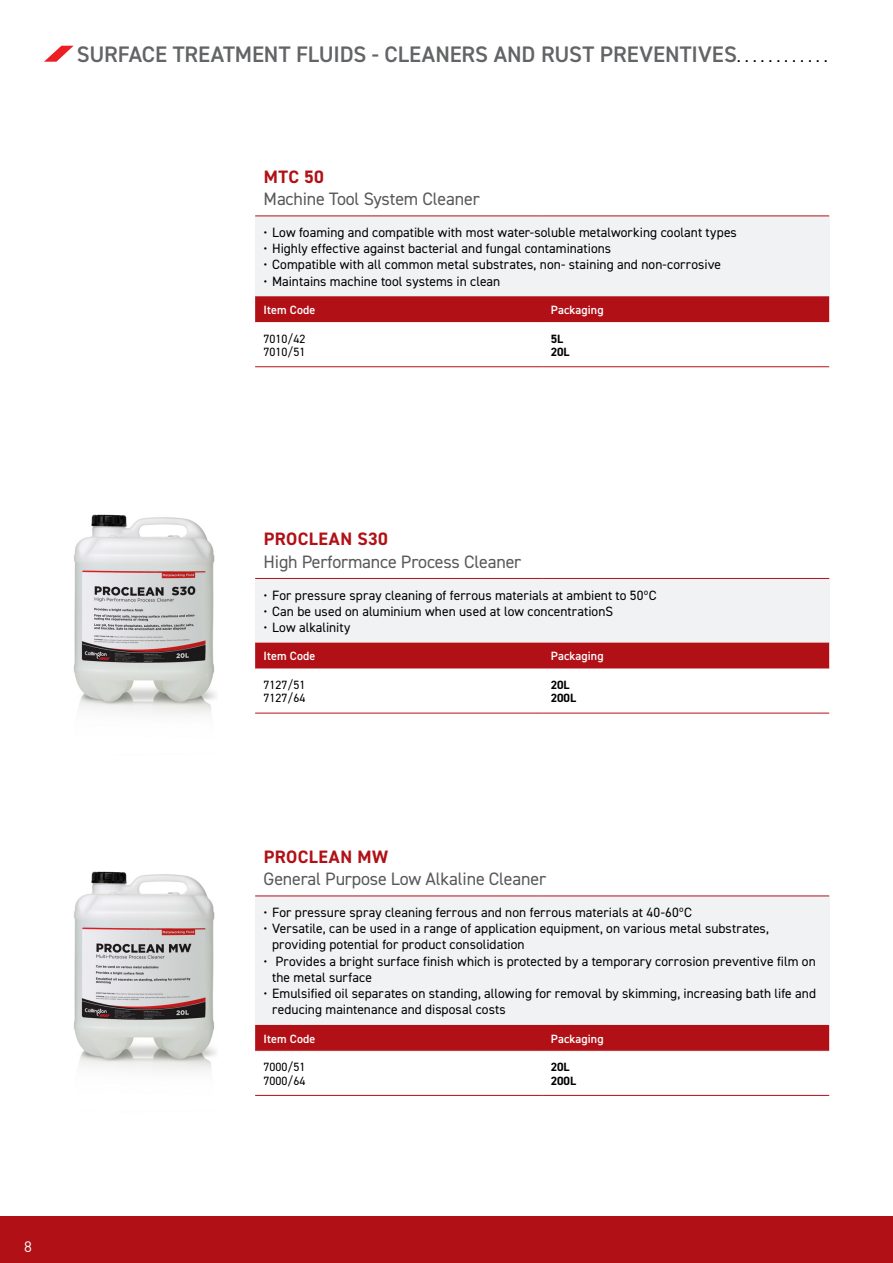
<style>
.page{position:relative;width:893px;height:1263px;background:#fff}
.page>*{position:absolute;margin:0;border:0;box-sizing:border-box;transform-origin:0 0}
.t1{font:600 22.5px "DIN2014";letter-spacing:-.005em;color:#636466}
.t2{font:18px "DIN2014";letter-spacing:-.01em;color:#58595b}
.t3{font:700 18px "DIN2014";letter-spacing:.025em;color:#b11116}
.t4{font:15px "DIN Pro";color:#fff}
.t5{font:13.5px/16.2px "DIN2014";letter-spacing:.005em;color:#000}
.t6{font:600 12px "DIN2014";letter-spacing:.01em;color:#fff}
.t7{font:12px/13.5px "DIN2014";color:#000}
.t8{font:700 12px/13.5px "DIN2014";color:#000}
.s1{font-weight:300;color:#000}
</style>
<div class="page">
<div style="left:0;top:1216px;width:893px;height:47px;background:#b11116"></div>
<img style="left:73px;top:514px;width:143px;height:200px">
<img style="left:73px;top:871px;width:143px;height:200px">
<div style="left:255px;top:578px;width:574px;height:65px;background:#f0f2f3"></div>
<div style="left:255px;top:643px;width:574px;height:26px;background:#b11116"></div>
<hr style="left:255px;top:578px;width:287px;height:1px;background:#b11116">
<hr style="left:542px;top:578px;width:287px;height:1px;background:#b11116">
<hr style="left:255px;top:713px;width:287px;height:1px;background:#b11116">
<hr style="left:542px;top:713px;width:287px;height:1px;background:#b11116">
<div style="left:255px;top:896px;width:574px;height:129px;background:#f0f2f3"></div>
<div style="left:255px;top:1025px;width:574px;height:26px;background:#b11116"></div>
<hr style="left:255px;top:895px;width:287px;height:1px;background:#b11116">
<hr style="left:542px;top:895px;width:287px;height:1px;background:#b11116">
<hr style="left:255px;top:1095px;width:287px;height:1px;background:#b11116">
<hr style="left:542px;top:1095px;width:287px;height:1px;background:#b11116">
<div style="left:255px;top:216px;width:574px;height:80px;background:#f0f2f3"></div>
<div style="left:255px;top:296px;width:574px;height:26px;background:#b11116"></div>
<hr style="left:255px;top:216px;width:287px;height:1px;background:#b11116">
<hr style="left:542px;top:216px;width:287px;height:1px;background:#b11116">
<hr style="left:255px;top:366px;width:287px;height:1px;background:#b11116">
<hr style="left:542px;top:366px;width:287px;height:1px;background:#b11116">
<svg style="left:44px;top:46px;width:30px;height:16px"></svg>
<h1 class="t1" style="left:77px;top:39px;width:753px">SURFACE TREATMENT FLUIDS - CLEANERS AND RUST PREVENTIVES<span class="s1">............</span></h1>
<h2 class="t3" style="left:264px;top:165px;width:62px">MTC 50</h2>
<h2 class="t2" style="left:264px;top:188px;width:218px">Machine Tool System Cleaner</h2>
<p class="t5" style="left:264px;top:224px;width:475px">• Low foaming and compatible with most water-soluble metalworking coolant types</p>
<p class="t5" style="left:264px;top:240px;width:349px">• Highly effective against bacterial and fungal contaminations</p>
<p class="t5" style="left:264px;top:256px;width:459px">• Compatible with all common metal substrates, non- staining and non-corrosive</p>
<p class="t5" style="left:264px;top:273px;width:238px">• Maintains machine tool systems in clean</p>
<p class="t6" style="left:264px;top:302px;width:53px">Item Code</p>
<p class="t6" style="left:551px;top:302px;width:54px">Packaging</p>
<p class="t7" style="left:264px;top:331px;width:43px">7010/42<br>7010/51</p>
<p class="t8" style="left:551px;top:332px;width:21px">5L<br>20L</p>
<p class="t4" style="left:24px;top:1235px;width:9px">8</p>
<h2 class="t3" style="left:264px;top:527px;width:126px">PROCLEAN S30</h2>
<h2 class="t2" style="left:264px;top:550px;width:259px">High Performance Process Cleaner</h2>
<p class="t5" style="left:264px;top:587px;width:394px">• For pressure spray cleaning of ferrous materials at ambient to 50ºC</p>
<p class="t5" style="left:264px;top:603px;width:351px">• Can be used on aluminium when used at low concentrationS</p>
<p class="t5" style="left:264px;top:619px;width:88px">• Low alkalinity</p>
<p class="t6" style="left:264px;top:648px;width:53px">Item Code</p>
<p class="t6" style="left:551px;top:648px;width:54px">Packaging</p>
<p class="t7" style="left:264px;top:678px;width:43px">7127/51<br>7127/64</p>
<p class="t8" style="left:551px;top:678px;width:27px">20L<br>200L</p>
<h2 class="t3" style="left:264px;top:845px;width:126px">PROCLEAN MW</h2>
<h2 class="t2" style="left:264px;top:868px;width:284px">General Purpose Low Alkaline Cleaner</h2>
<p class="t5" style="left:264px;top:904px;width:430px">• For pressure spray cleaning ferrous and non ferrous materials at 40-60ºC</p>
<p class="t5" style="left:272px;top:920px;width:498px;text-indent:-9px">• Versatile, can be used in a range of application equipment, on various metal substrates, providing potential for product consolidation</p>
<p class="t5" style="left:272px;top:953px;width:545px;text-indent:-9px">• Provides a bright surface finish which is protected by a temporary corrosion preventive film on the metal surface</p>
<p class="t5" style="left:272px;top:985px;width:545px;text-indent:-9px">• Emulsified oil separates on standing, allowing for removal by skimming, increasing bath life and reducing maintenance and disposal costs</p>
<p class="t6" style="left:264px;top:1031px;width:53px">Item Code</p>
<p class="t6" style="left:551px;top:1031px;width:54px">Packaging</p>
<p class="t7" style="left:264px;top:1060px;width:43px">7000/51<br>7000/64</p>
<p class="t8" style="left:551px;top:1060px;width:27px">20L<br>200L</p>
</div>
